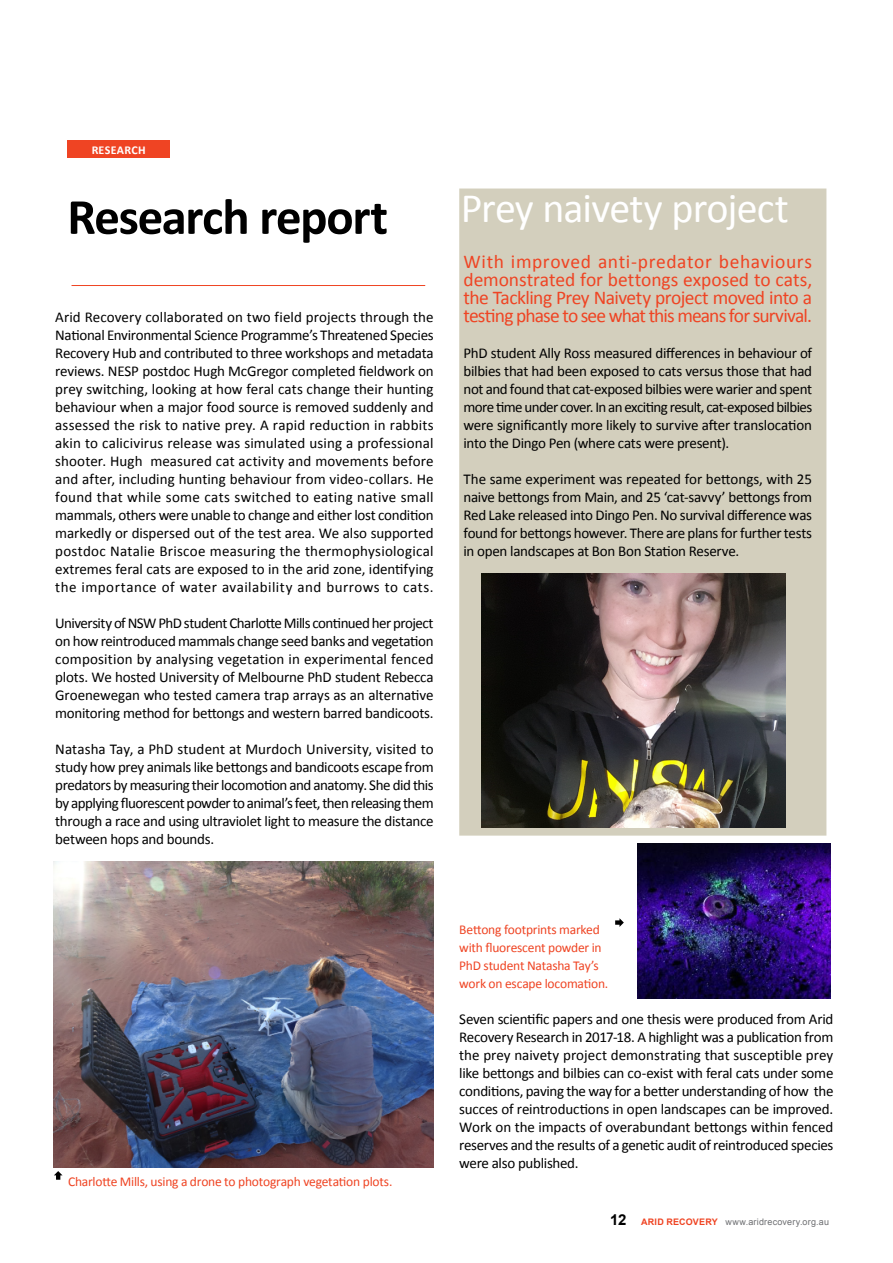
<style>
.page{position:relative;width:893px;height:1263px;background:#fff}
.page>*{position:absolute;margin:0;border:0;box-sizing:border-box;transform-origin:0 0}
.t1{font:700 51px "Calibri";letter-spacing:-.025em;color:#000}
.t2{font:42px "Calibri";letter-spacing:-.02em;color:#fff}
.t3{font:19.5px/18px "Calibri";letter-spacing:-.04em;color:#ef4423;text-align:justify}
.t4{font:15px/18px "Calibri";letter-spacing:-.02em;color:#000;text-align:justify}
.t5{font:700 15px "Arial";color:#000}
.t6{font:13.5px/18px "Calibri";letter-spacing:-.015em;color:#ef4423}
.t7{font:700 12px "Calibri";letter-spacing:.02em;color:#fff}
.t8{font:9px "Arial";letter-spacing:.02em;color:#6d6e71}
.s1{font-weight:700;color:#ef4423}
</style>
<div class="page">
<div style="left:460px;top:189px;width:366px;height:646px;background:#d3cfbd"></div>
<div style="left:459px;top:189px;width:367px;height:647px;border:2px solid #d3cfbd"></div>
<hr style="left:72px;top:285px;width:353px;height:1px;background:#ef4423">
<div style="left:67px;top:140px;width:103px;height:18px;background:#ef4423"></div>
<img style="left:482px;top:574px;width:303px;height:254px">
<img style="left:54px;top:862px;width:380px;height:305px">
<svg style="left:54px;top:1171px;width:9px;height:9px"></svg>
<img style="left:638px;top:844px;width:192px;height:155px">
<svg style="left:615px;top:918px;width:9px;height:9px"></svg>
<p class="t7" style="left:92px;top:142px;width:54px">RESEARCH</p>
<h1 class="t1" style="left:67px;top:184px;width:322px">Research report</h1>
<h2 class="t2" style="left:461px;top:181px;width:330px">Prey naivety project</h2>
<p class="t4" style="left:55px;top:308px;width:380px">Arid Recovery collaborated on two field projects through the National Environmental Science Programme’s Threatened Species Recovery Hub and contributed to three workshops and metadata reviews. NESP postdoc Hugh McGregor completed fieldwork on prey switching, looking at how feral cats change their hunting behaviour when a major food source is removed suddenly and assessed the risk to native prey. A rapid reduction in rabbits akin to calicivirus release was simulated using a professional shooter. Hugh measured cat activity and movements before and after, including hunting behaviour from video-collars. He found that while some cats switched to eating native small mammals, others were unable to change and either lost condition markedly or dispersed out of the test area. We also supported postdoc Natalie Briscoe measuring the thermophysiological extremes feral cats are exposed to in the arid zone, identifying the importance of water availability and burrows to cats.</p>
<p class="t4" style="left:55px;top:614px;width:380px">University of NSW PhD student Charlotte Mills continued her project on how reintroduced mammals change seed banks and vegetation composition by analysing vegetation in experimental fenced plots. We hosted University of Melbourne PhD student Rebecca Groenewegan who tested camera trap arrays as an alternative monitoring method for bettongs and western barred bandicoots.</p>
<p class="t4" style="left:55px;top:740px;width:380px">Natasha Tay, a PhD student at Murdoch University, visited to study how prey animals like bettongs and bandicoots escape from predators by measuring their locomotion and anatomy. She did this by applying fluorescent powder to animal’s feet, then releasing them through a race and using ultraviolet light to measure the distance between hops and bounds.</p>
<h3 class="t3" style="left:463px;top:252px;width:350px">With improved anti-predator behaviours demonstrated for bettongs exposed to cats, the Tackling Prey Naivety project moved into a testing phase to see what this means for survival.</h3>
<p class="t4" style="left:463px;top:344px;width:350px">PhD student Ally Ross measured differences in behaviour of bilbies that had been exposed to cats versus those that had not and found that cat-exposed bilbies were warier and spent more time under cover. In an exciting result, cat-exposed bilbies were significantly more likely to survive after translocation into the Dingo Pen (where cats were present).</p>
<p class="t4" style="left:463px;top:470px;width:350px">The same experiment was repeated for bettongs, with 25 naive bettongs from Main, and 25 ‘cat-savvy’ bettongs from Red Lake released into Dingo Pen. No survival difference was found for bettongs however. There are plans for further tests in open landscapes at Bon Bon Station Reserve.</p>
<p class="t6" style="left:68px;top:1172px;width:326px">Charlotte Mills, using a drone to photograph vegetation plots.</p>
<p class="t6" style="left:459px;top:920px;width:151px">Bettong footprints marked with fluorescent powder in<br>PhD student Natasha Tay’s work on escape locomation.</p>
<p class="t4" style="left:459px;top:1010px;width:376px">Seven scientific papers and one thesis were produced from Arid Recovery Research in 2017-18. A highlight was a publication from the prey naivety project demonstrating that susceptible prey like bettongs and bilbies can co-exist with feral cats under some conditions, paving the way for a better understanding of how the succes of reintroductions in open landscapes can be improved.<br>Work on the impacts of overabundant bettongs within fenced reserves and the results of a genetic audit of reintroduced species were also published.</p>
<p class="t5" style="left:610px;top:1210px;width:18px">12</p>
<p class="t8" style="left:641px;top:1216px;width:189px"><span class="s1">ARID RECOVERy</span> www.aridrecovery.org.au</p>
</div>
